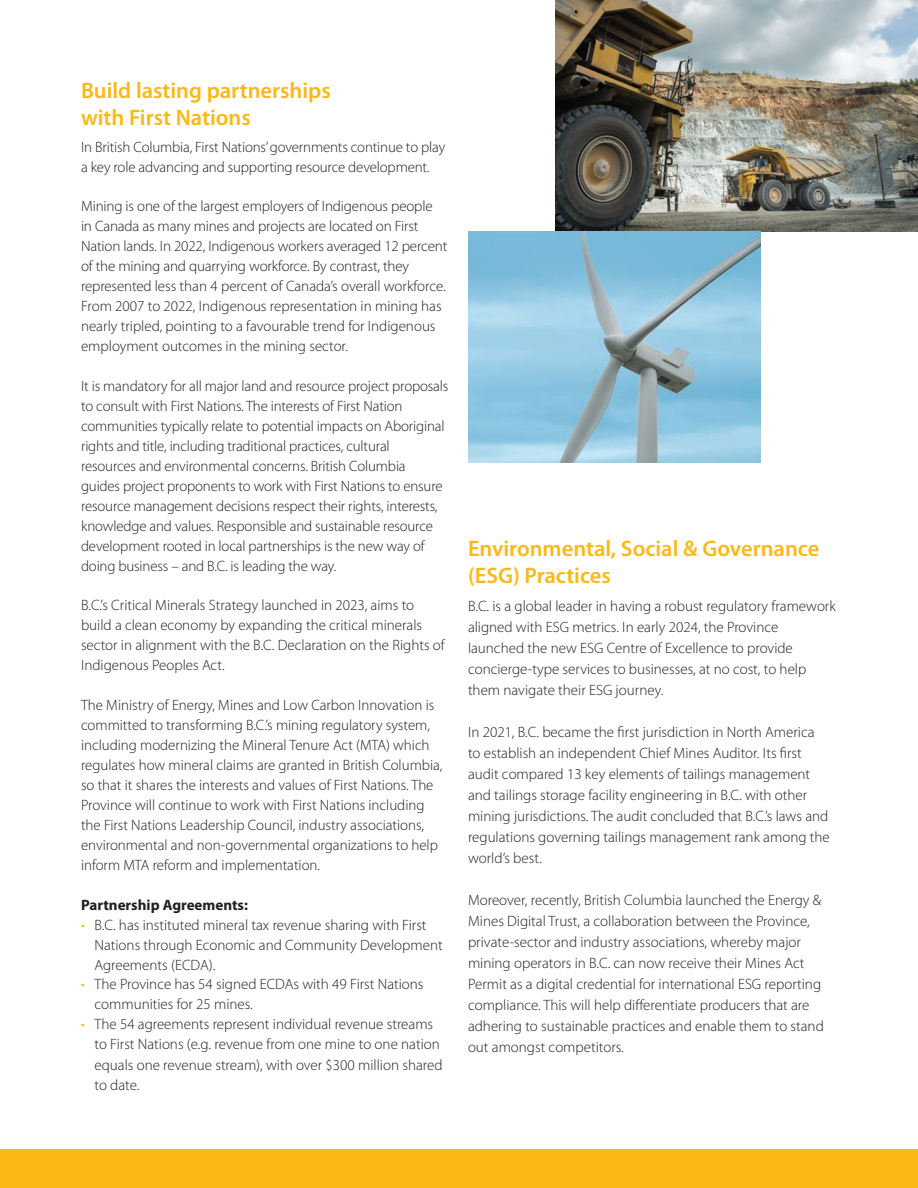
<style>
.page{position:relative;width:918px;height:1188px;background:#fff}
.page>*{position:absolute;margin:0;border:0;box-sizing:border-box;transform-origin:0 0}
.Titles{font:600 22.5px/27px "Myriad Pro";color:#fcb814}
.Body_Copy{font:300 15px/20px "Myriad Pro";color:#231f20}
.Body_Copy-2{font:700 15px "Myriad Pro";color:#231f20}
.s1{color:#fcb814}
</style>
<div class="page">
<div style="left:0;top:1149px;width:918px;height:39px;background:#fcb814"></div>
<img style="left:556px;top:0;width:362px;height:231px">
<img style="left:468px;top:231px;width:292px;height:231px">
<p class="Titles" style="left:81px;top:77px;width:251px">Build lasting partnerships with First Nations</p>
<p class="Body_Copy" style="left:81px;top:137px;width:366px">In British Columbia, First Nations’ governments continue to play a key role advancing and supporting resource development.</p>
<p class="Body_Copy" style="left:81px;top:197px;width:368px">Mining is one of the largest employers of Indigenous people in Canada as many mines and projects are located on First Nation lands. In 2022, Indigenous workers averaged 12 percent of the mining and quarrying workforce. By contrast, they represented less than 4 percent of Canada’s overall workforce.<br>From 2007 to 2022, Indigenous representation in mining has nearly tripled, pointing to a favourable trend for Indigenous employment outcomes in the mining sector.</p>
<p class="Body_Copy" style="left:81px;top:376px;width:369px">It is mandatory for all major land and resource project proposals to consult with First Nations. The interests of First Nation communities typically relate to potential impacts on Aboriginal rights and title, including traditional practices, cultural resources and environmental concerns. British Columbia guides project proponents to work with First Nations to ensure resource management decisions respect their rights, interests, knowledge and values. Responsible and sustainable resource development rooted in local partnerships is the new way of doing business – and B.C. is leading the way.</p>
<p class="Body_Copy" style="left:81px;top:596px;width:365px">B.C.’s Critical Minerals Strategy launched in 2023, aims to build a clean economy by expanding the critical minerals sector in alignment with the B.C. Declaration on the Rights of Indigenous Peoples Act.</p>
<p class="Body_Copy" style="left:81px;top:695px;width:363px">The Ministry of Energy, Mines and Low Carbon Innovation is committed to transforming B.C.’s mining regulatory system, including modernizing the Mineral Tenure Act (MTA) which regulates how mineral claims are granted in British Columbia, so that it shares the interests and values of First Nations. The Province will continue to work with First Nations including the First Nations Leadership Council, industry associations, environmental and non-governmental organizations to help inform MTA reform and implementation.</p>
<p class="Body_Copy-2" style="left:81px;top:896px;width:168px">Partnership Agreements:</p>
<p class="Body_Copy" style="left:94px;top:915px;width:350px;text-indent:-14px"><span class="s1">•</span> B.C. has instituted mineral tax revenue sharing with First<br>Nations through Economic and Community Development<br>Agreements (ECDA).</p>
<p class="Body_Copy" style="left:94px;top:975px;width:331px;text-indent:-14px"><span class="s1">•</span> The Province has 54 signed ECDAs with 49 First Nations communities for 25 mines.</p>
<p class="Body_Copy" style="left:94px;top:1015px;width:350px;text-indent:-14px"><span class="s1">•</span> The 54 agreements represent individual revenue streams to First Nations (e.g. revenue from one mine to one nation equals one revenue stream), with over $300 million shared to date.</p>
<p class="Titles" style="left:468px;top:535px;width:353px">Environmental, Social &amp; Governance (ESG) Practices</p>
<p class="Body_Copy" style="left:468px;top:595px;width:369px;line-height:21px">B.C. is a global leader in having a robust regulatory framework aligned with ESG metrics. In early 2024, the Province launched the new ESG Centre of Excellence to provide concierge-type services to businesses, at no cost, to help them navigate their ESG journey.</p>
<p class="Body_Copy" style="left:468px;top:721px;width:363px;line-height:21px">In 2021, B.C. became the first jurisdiction in North America to establish an independent Chief Mines Auditor. Its first audit compared 13 key elements of tailings management and tailings storage facility engineering in B.C. with other mining jurisdictions. The audit concluded that B.C.’s laws and regulations governing tailings management rank among the world’s best.</p>
<p class="Body_Copy" style="left:468px;top:889px;width:357px;line-height:21px">Moreover, recently, British Columbia launched the Energy &amp; Mines Digital Trust, a collaboration between the Province, private-sector and industry associations, whereby major mining operators in B.C. can now receive their Mines Act Permit as a digital credential for international ESG reporting compliance. This will help differentiate producers that are adhering to sustainable practices and enable them to stand out amongst competitors.</p>
</div>
